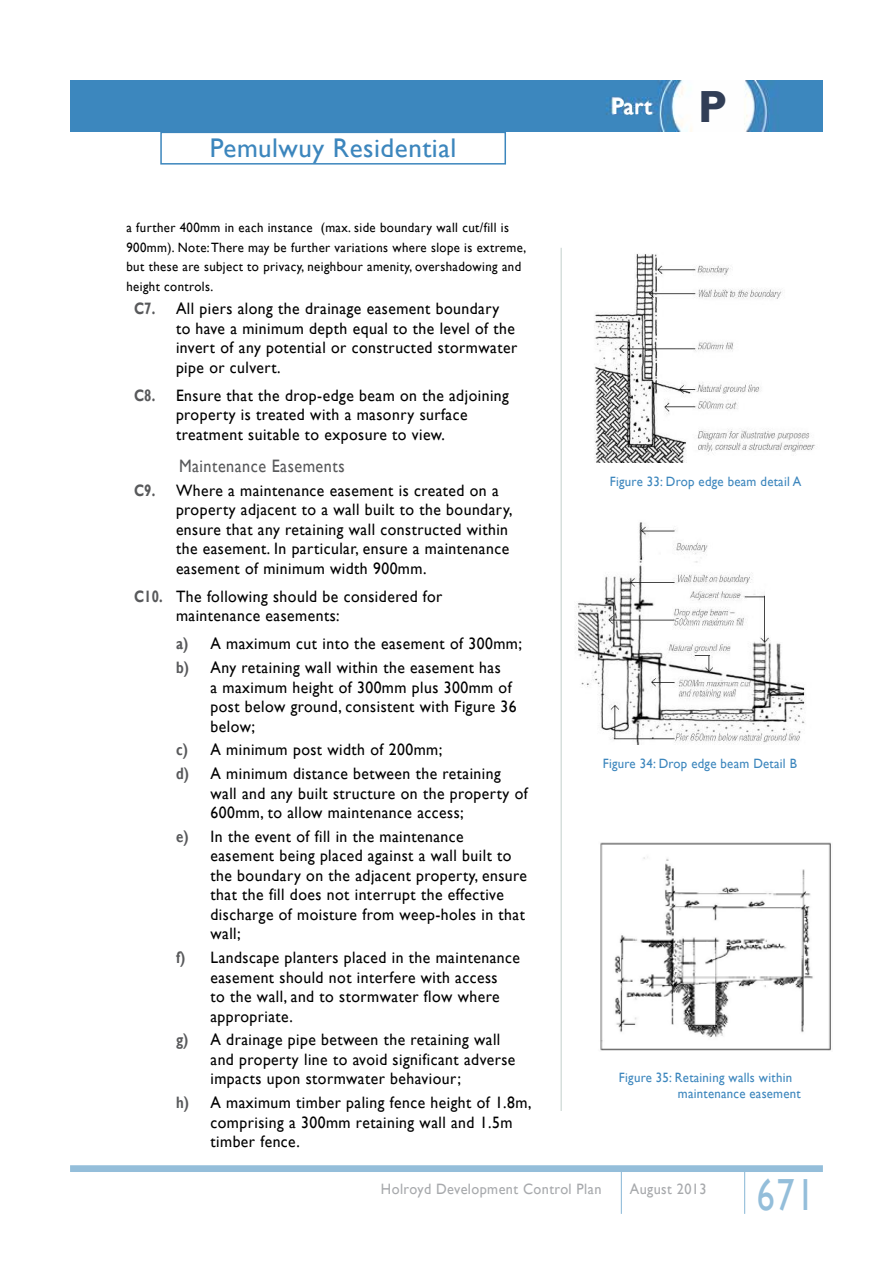
<style>
.page{position:relative;width:893px;height:1263px;background:#fff}
.page>*{position:absolute;margin:0;border:0;box-sizing:border-box;transform-origin:0 0}
.t1{font:45px "Gill Sans";color:#94beda;scale:.8 1}
.t2{font:27px "Gill Sans";letter-spacing:.02em;color:#3c86bd}
.t3{font:22.5px "Gill Sans";color:#fff}
.t4{font:18px "Gill Sans";letter-spacing:.03em;color:#58595b;scale:.9 1}
.t5{font:16.5px/19.5px "Gill Sans";letter-spacing:.03em;color:#000;scale:.95 1}
.t6{font:15px "Gill Sans";letter-spacing:.03em;color:#a7a9ac;scale:.95 1}
.t7{font:13.5px/19.5px "Gill Sans";letter-spacing:.03em;color:#000;scale:.95 1}
.t8{font:13.5px/16.5px "Gill Sans";letter-spacing:.02em;color:#3c86bd;scale:.95 1}
.s1{font-weight:700;color:#58595b}
.s2{font-weight:700;font-size:45px;color:#313e56}
</style>
<div class="page">
<img style="left:70px;top:81px;width:753px;height:51px">
<div style="left:160px;top:132px;width:346px;height:33px;border:2px solid #3c86bd"></div>
<img style="left:575px;top:522px;width:230px;height:222px">
<img style="left:594px;top:254px;width:222px;height:208px">
<img style="left:600px;top:842px;width:231px;height:209px">
<div style="left:70px;top:1165px;width:753px;height:7px;background:#94beda"></div>
<hr style="left:621px;top:1167px;width:1px;height:47px;background:#94beda">
<hr style="left:744px;top:1167px;width:1px;height:47px;background:#94beda">
<hr style="left:561px;top:248px;width:1px;height:863px;background:#c2cfcb">
<h2 class="t2" style="left:210px;top:133px;width:248px">Pemulwuy Residential</h2>
<p class="t7" style="left:126px;top:218px;width:422px">a further 400mm in each instance (max. side boundary wall cut/fill is 900mm). Note: There may be further variations where slope is extreme, but these are subject to privacy, neighbour amenity, overshadowing and height controls.</p>
<p class="t5" style="left:176px;top:299px;width:361px;text-indent:-42px"><span class="s1">C7.</span> All piers along the drainage easement boundary to have a minimum depth equal to the level of the invert of any potential or constructed stormwater pipe or culvert.</p>
<p class="t5" style="left:176px;top:386px;width:352px;text-indent:-42px"><span class="s1">C8.</span> Ensure that the drop-edge beam on the adjoining property is treated with a masonry surface treatment suitable to exposure to view.</p>
<p class="t4" style="left:179px;top:456px;width:185px">Maintenance Easements</p>
<p class="t5" style="left:176px;top:481px;width:356px;text-indent:-42px"><span class="s1">C9.</span> Where a maintenance easement is created on a property adjacent to a wall built to the boundary, ensure that any retaining wall constructed within the easement. In particular, ensure a maintenance easement of minimum width 900mm.</p>
<p class="t5" style="left:176px;top:587px;width:282px;text-indent:-42px"><span class="s1">C10.</span> The following should be considered for maintenance easements:</p>
<p class="t5" style="left:176px;top:632px;width:366px;line-height:23.7px"><span class="s1">a)</span> A maximum cut into the easement of 300mm; <span class="s1">b)</span> Any retaining wall within the easement has</p>
<p class="t5" style="left:210px;top:678px;width:324px">a maximum height of 300mm plus 300mm of post below ground, consistent with Figure 36 below;</p>
<p class="t5" style="left:176px;top:738px;width:343px;line-height:23.7px"><span class="s1">c)</span> A minimum post width of 200mm;<br><span class="s1">d)</span> A minimum distance between the retaining</p>
<p class="t5" style="left:210px;top:784px;width:335px">wall and any built structure on the property of<br>600mm, to allow maintenance access;</p>
<p class="t5" style="left:210px;top:827px;width:335px;text-indent:-34px"><span class="s1">e)</span> In the event of fill in the maintenance easement being placed against a wall built to the boundary on the adjacent property, ensure that the fill does not interrupt the effective discharge of moisture from weep-holes in that wall;</p>
<p class="t5" style="left:210px;top:948px;width:327px;text-indent:-34px"><span class="s1">f)</span> Landscape planters placed in the maintenance easement should not interfere with access<br>to the wall, and to stormwater flow where appropriate.</p>
<p class="t5" style="left:210px;top:1030px;width:322px;text-indent:-34px"><span class="s1">g)</span> A drainage pipe between the retaining wall and property line to avoid significant adverse impacts upon stormwater behaviour;</p>
<p class="t5" style="left:210px;top:1093px;width:339px;text-indent:-34px"><span class="s1">h)</span> A maximum timber paling fence height of 1.8m, comprising a 300mm retaining wall and 1.5m timber fence.</p>
<h3 class="t3" style="left:612px;top:93px;width:117px">Part <span class="s2">P</span></h3>
<p class="t8" style="left:610px;top:473px;width:203px">Figure 33: Drop edge beam detail A</p>
<p class="t8" style="left:603px;top:756px;width:206px">Figure 34: Drop edge beam Detail B</p>
<p class="t8" style="left:678px;top:1069px;width:131px;text-indent:-59px">Figure 35: Retaining walls within maintenance easement</p>
<p class="t6" style="left:381px;top:1180px;width:234px">Holroyd Development Control Plan</p>
<p class="t6" style="left:630px;top:1180px;width:82px">August 2013</p>
<h1 class="t1" style="left:757px;top:1169px;width:74px">671</h1>
</div>
